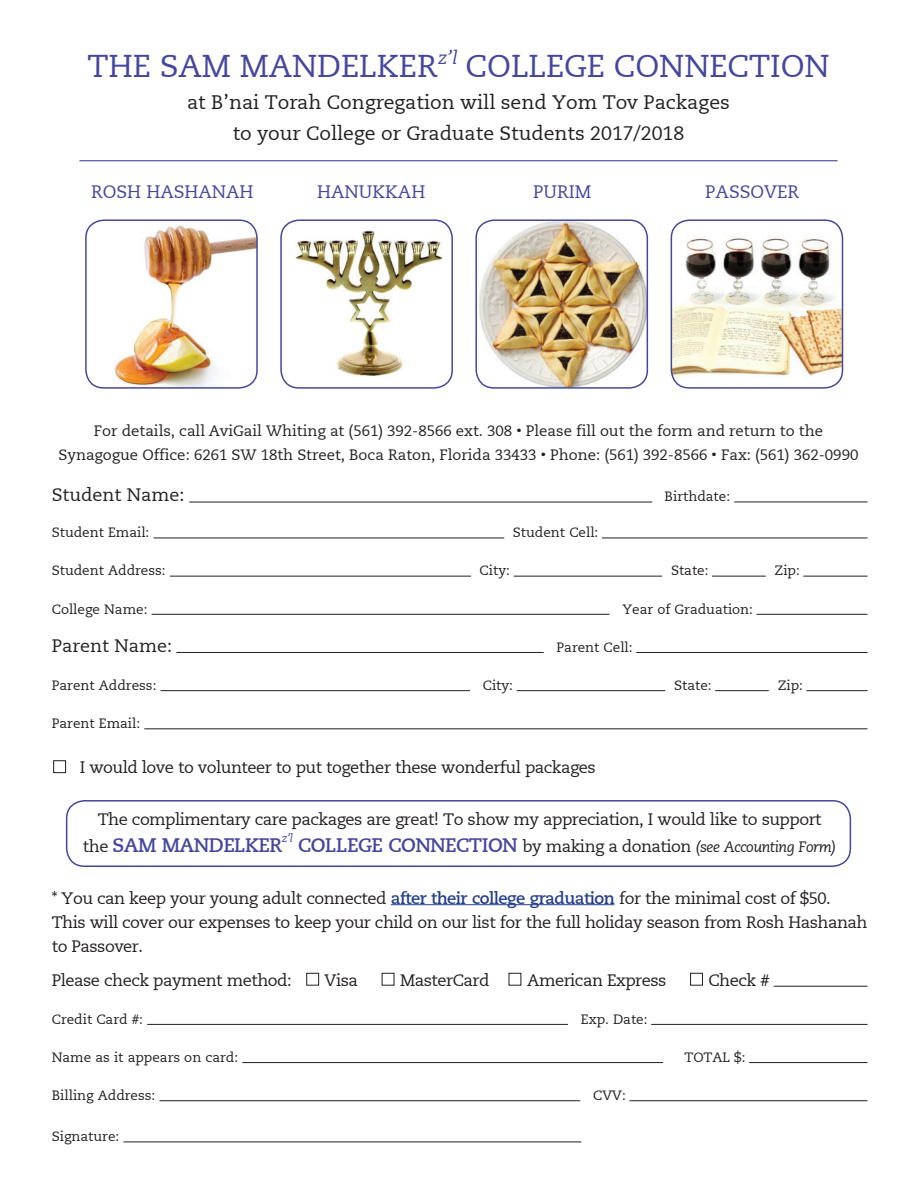
<style>
.page{position:relative;width:918px;height:1188px;background:#fff}
.page>*{position:absolute;margin:0;border:0;box-sizing:border-box;transform-origin:0 0}
.t1{font:31.5px "Monologue S Si";color:#44479d}
.t2{font:19.5px/31.5px "Monologue S Si";color:#231f20;text-align:center}
.t3{font:700 19.5px "Monologue S Si";letter-spacing:-.03em;color:#44479d}
.t4{font:18px "Monologue S Si";color:#44479d}
.t5{font:18px "Monologue S Si";color:#231f20}
.t6{font:16.5px/24px "Monologue S Si";letter-spacing:-.03em;color:#231f20}
.t7{font:15px/24px "Monologue S Si";color:#231f20;text-align:center}
.t8{font:italic 15px "Monologue S Si";letter-spacing:-.03em;color:#231f20}
.t9{font:13.5px "Monologue S Si";color:#231f20}
.t10{font:italic 11.4px "Monologue S Si";color:#44479d}
.s1{font-size:10.5px}
.s2{font-weight:400;font-size:16.5px;color:#231f20}
.s3{font-weight:700;font-style:normal;font-size:19.5px;color:#44479d}
.s4{font-style:normal;font-size:16.5px}
.s5{font-weight:700;color:#253f8e}
</style>
<div class="page">
<hr style="left:189px;top:502px;width:463px;height:1px;background:#231f20">
<hr style="left:734px;top:502px;width:134px;height:1px;background:#231f20">
<hr style="left:154px;top:538px;width:350px;height:1px;background:#231f20">
<hr style="left:602px;top:538px;width:266px;height:1px;background:#231f20">
<hr style="left:170px;top:576px;width:301px;height:1px;background:#231f20">
<hr style="left:514px;top:576px;width:148px;height:1px;background:#231f20">
<hr style="left:712px;top:576px;width:54px;height:1px;background:#231f20">
<hr style="left:803px;top:576px;width:65px;height:1px;background:#231f20">
<hr style="left:152px;top:614px;width:458px;height:1px;background:#231f20">
<hr style="left:757px;top:614px;width:111px;height:1px;background:#231f20">
<hr style="left:176px;top:652px;width:368px;height:1px;background:#231f20">
<hr style="left:636px;top:652px;width:232px;height:1px;background:#231f20">
<hr style="left:161px;top:690px;width:309px;height:1px;background:#231f20">
<hr style="left:517px;top:690px;width:148px;height:1px;background:#231f20">
<hr style="left:715px;top:690px;width:54px;height:1px;background:#231f20">
<hr style="left:806px;top:690px;width:62px;height:1px;background:#231f20">
<hr style="left:144px;top:729px;width:724px;height:1px;background:#231f20">
<hr style="left:391px;top:904px;width:223px;height:1px;background:#253f8e">
<hr style="left:774px;top:986px;width:94px;height:1px;background:#231f20">
<hr style="left:147px;top:1024px;width:421px;height:1px;background:#231f20">
<hr style="left:651px;top:1024px;width:217px;height:1px;background:#231f20">
<hr style="left:242px;top:1062px;width:421px;height:1px;background:#231f20">
<hr style="left:749px;top:1062px;width:119px;height:1px;background:#231f20">
<hr style="left:160px;top:1100px;width:420px;height:1px;background:#231f20">
<hr style="left:629px;top:1100px;width:239px;height:1px;background:#231f20">
<hr style="left:123px;top:1142px;width:458px;height:1px;background:#231f20">
<div style="left:53px;top:760px;width:13px;height:13px;border:1px solid #231f20"></div>
<div style="left:306px;top:973px;width:13px;height:13px;border:1px solid #231f20"></div>
<div style="left:382px;top:973px;width:12px;height:13px;border:1px solid #231f20"></div>
<div style="left:509px;top:973px;width:12px;height:13px;border:1px solid #231f20"></div>
<div style="left:690px;top:973px;width:13px;height:13px;border:1px solid #231f20"></div>
<hr style="left:79px;top:160px;width:759px;height:1px;background:#44479d">
<div style="left:66px;top:800px;width:785px;height:67px;border:2px solid #44479d;border-radius:18px"></div>
<img style="left:86px;top:222px;width:171px;height:166px">
<div style="left:85px;top:219px;width:173px;height:170px;border:2px solid #44479d;border-radius:18px"></div>
<img style="left:283px;top:222px;width:169px;height:162px">
<div style="left:280px;top:219px;width:173px;height:170px;border:2px solid #44479d;border-radius:18px"></div>
<img style="left:478px;top:221px;width:169px;height:165px">
<div style="left:475px;top:219px;width:173px;height:170px;border:2px solid #44479d;border-radius:18px"></div>
<img style="left:671px;top:230px;width:171px;height:149px">
<div style="left:671px;top:219px;width:172px;height:170px;border:2px solid #44479d;border-radius:18px"></div>
<h1 class="t1" style="left:87px;top:48px;width:97px">The Sam</h1>
<h1 class="t1" style="left:240px;top:48px;width:268px">Mandelker<sup>z’l</sup> Coll</h1>
<h1 class="t1" style="left:546px;top:48px;width:285px">ege Connection</h1>
<p class="t2" style="left:187px;top:86px;width:544px">at B’nai Torah Congregation will send Yom Tov Packages to your College or Graduate Students 2017/2018</p>
<p class="t4" style="left:91px;top:181px;width:164px">Ro sh Hashanah</p>
<p class="t4" style="left:317px;top:181px;width:56px">hanukka</p>
<p class="t4" style="left:411px;top:181px;width:16px">h</p>
<p class="t4" style="left:533px;top:181px;width:61px">Purim</p>
<p class="t4" style="left:705px;top:181px;width:95px">Passover</p>
<p class="t7" style="left:59px;top:419px;width:801px">For details, call AviGail Whiting at (561) 392-8566 ext. 308 <span class="s1">•</span> Please fill out the form and return to the<br>Synagogue Office: 6261 SW 18th Street, Boca Raton, Florida 33433 <span class="s1">•</span> Phone: (561) 392-8566 <span class="s1">•</span> Fax: (561) 362-0990</p>
<p class="t5" style="left:52px;top:484px;width:134px">Student Name:</p>
<p class="t9" style="left:665px;top:489px;width:67px">Birthdate:</p>
<p class="t9" style="left:52px;top:525px;width:99px">Student Email:</p>
<p class="t9" style="left:513px;top:525px;width:87px">Student Cell:</p>
<p class="t9" style="left:52px;top:563px;width:115px">Student Address:</p>
<p class="t9" style="left:480px;top:563px;width:32px">City:</p>
<p class="t9" style="left:671px;top:563px;width:39px">State:</p>
<p class="t9" style="left:775px;top:563px;width:27px">Zip:</p>
<p class="t9" style="left:52px;top:601px;width:97px">College Name:</p>
<p class="t9" style="left:622px;top:601px;width:132px">Year of Graduation:</p>
<p class="t5" style="left:52px;top:635px;width:122px">Parent Name:</p>
<p class="t9" style="left:557px;top:639px;width:78px">Parent Cell:</p>
<p class="t9" style="left:52px;top:677px;width:106px">Parent Address:</p>
<p class="t9" style="left:483px;top:677px;width:32px">City:</p>
<p class="t9" style="left:674px;top:677px;width:39px">State:</p>
<p class="t9" style="left:778px;top:677px;width:27px">Zip:</p>
<p class="t9" style="left:52px;top:716px;width:90px">Parent Email:</p>
<p class="t6" style="left:80px;top:756px;width:518px">I would love to volunteer to put together these wonderful packages</p>
<p class="t6" style="left:98px;top:808px;width:726px">The complimentary care packages are great! To show my appreciation, I would like to support</p>
<p class="t3" style="left:83px;top:833px;width:196px"><span class="s2">the</span> SAM MANDELKER</p>
<p class="t10" style="left:281px;top:832px;width:14px">z’l</p>
<p class="t8" style="left:298px;top:838px;width:540px"><span class="s3">COLLEGE CONNECTION</span> <span class="s4">by making a donation</span> (see Accounting Form)</p>
<p class="t6" style="left:52px;top:886px;width:817px">* You can keep your young adult connected <span class="s5">AFTER THEIR COLLEGE GRADUATION</span> for the minimal cost of $50.<br>This will cover our expenses to keep your child on our list for the full holiday season from Rosh Hashanah to Passover.</p>
<p class="t6" style="left:52px;top:968px;width:241px">Please check payment method:</p>
<p class="t6" style="left:325px;top:968px;width:35px">Visa</p>
<p class="t6" style="left:400px;top:968px;width:91px">MasterCard</p>
<p class="t6" style="left:527px;top:968px;width:141px">American Express</p>
<p class="t6" style="left:708px;top:968px;width:63px">Check #</p>
<p class="t9" style="left:52px;top:1011px;width:93px">Credit Card #:</p>
<p class="t9" style="left:581px;top:1011px;width:68px">Exp. Date:</p>
<p class="t9" style="left:52px;top:1049px;width:188px">Name as it appears on card:</p>
<p class="t9" style="left:684px;top:1049px;width:63px">TOTAL $:</p>
<p class="t9" style="left:52px;top:1087px;width:105px">Billing Address:</p>
<p class="t9" style="left:593px;top:1087px;width:34px">CVV:</p>
<p class="t9" style="left:52px;top:1129px;width:69px">Signature:</p>
</div>
